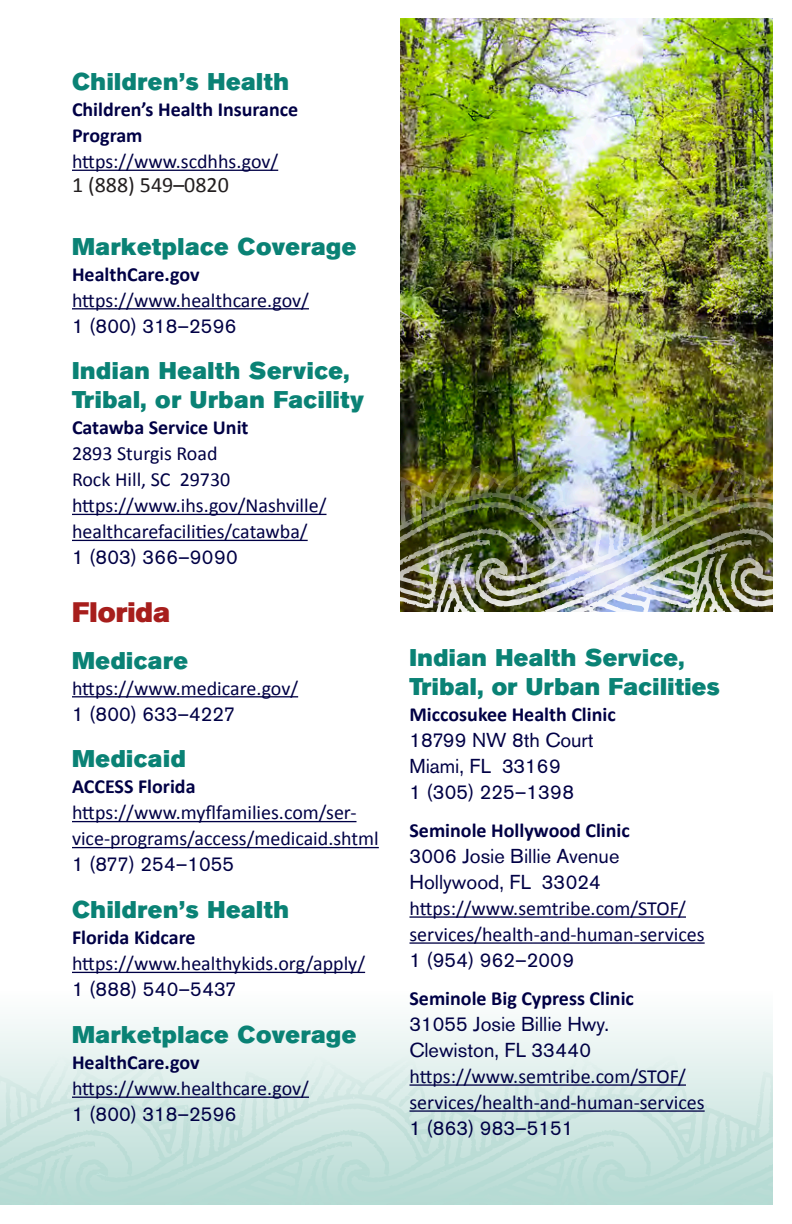
<style>
.page{position:relative;width:792px;height:1224px;background:#fff}
.page>*{position:absolute;margin:0;border:0;box-sizing:border-box;transform-origin:0 0}
.t1{font:28px "Akzidenz Grotesk BE Super";color:#a71e1c}
.t2{font:24px/28.8px "Akzidenz Grotesk BE Super";letter-spacing:.025em;color:#0a8275}
.t3{font:22px "Calibri";color:#231f20}
.t4{font:20px/26px "Calibri";color:#000045}
.t5{font:20px/26px "Akzidenz Grotesk BE";color:#000045}
.t6{font:700 20px/26px "Calibri";color:#000045}
.t7{font:20px "Akzidenz Grotesk BE";letter-spacing:.02em;color:#000045}
</style>
<div class="page">
<img style="left:400px;top:18px;width:373px;height:435px">
<div style="left:0;top:991px;width:791px;height:232px;background:#f3f9f8"></div>
<div style="left:773px;top:0;width:19px;height:1224px;background:#fff"></div>
<svg style="left:0;top:1054px;width:773px;height:169px"></svg>
<svg style="left:322px;top:1054px;width:386px;height:169px"></svg>
<hr style="left:72px;top:170px;width:206px;height:1px;background:#000045">
<hr style="left:72px;top:308px;width:237px;height:1px;background:#000045">
<hr style="left:72px;top:514px;width:255px;height:1px;background:#000045">
<hr style="left:72px;top:540px;width:236px;height:1px;background:#000045">
<hr style="left:72px;top:696px;width:226px;height:1px;background:#000045">
<hr style="left:72px;top:821px;width:285px;height:1px;background:#000045">
<hr style="left:72px;top:847px;width:307px;height:1px;background:#000045">
<hr style="left:72px;top:972px;width:293px;height:1px;background:#000045">
<hr style="left:72px;top:1097px;width:237px;height:1px;background:#000045">
<hr style="left:410px;top:916px;width:276px;height:2px;background:#000045">
<hr style="left:410px;top:942px;width:295px;height:2px;background:#000045">
<hr style="left:410px;top:1084px;width:276px;height:2px;background:#000045">
<hr style="left:410px;top:1110px;width:295px;height:2px;background:#000045">
<img style="left:400px;top:453px;width:59px;height:159px">
<img style="left:459px;top:453px;width:314px;height:159px">
<p class="t2" style="left:72px;top:67px;width:218px">Children’s Health</p>
<p class="t6" style="left:72px;top:95px;width:228px">Children’s Health Insurance<br>Program</p>
<p class="t4" style="left:72px;top:147px;width:208px">https://www.scdhhs.gov/</p>
<p class="t3" style="left:72px;top:171px;width:158px">1 (888) 549–0820</p>
<p class="t2" style="left:72px;top:232px;width:286px">Marketplace Coverage</p>
<p class="t6" style="left:72px;top:260px;width:129px">HealthCare.gov</p>
<p class="t4" style="left:72px;top:286px;width:238px">https://www.healthcare.gov/</p>
<p class="t5" style="left:72px;top:313px;width:166px">1 (800) 318–2596</p>
<p class="t2" style="left:72px;top:357px;width:294px">Indian Health Service,<br>Tribal, or Urban Facility</p>
<p class="t6" style="left:72px;top:414px;width:178px">Catawba Service Unit</p>
<p class="t4" style="left:72px;top:440px;width:256px">2893 Sturgis Road<br>Rock Hill, SC 29730 https://www.ihs.gov/Nashville/ healthcarefacilities/catawba/</p>
<p class="t7" style="left:72px;top:545px;width:167px">1 (803) 366–9090</p>
<h1 class="t1" style="left:72px;top:596px;width:100px">Florida</h1>
<p class="t2" style="left:72px;top:646px;width:117px">Medicare</p>
<p class="t4" style="left:72px;top:674px;width:228px">https://www.medicare.gov/</p>
<p class="t5" style="left:72px;top:701px;width:165px">1 (800) 633–4227</p>
<p class="t2" style="left:72px;top:745px;width:115px">Medicaid</p>
<p class="t6" style="left:72px;top:773px;width:125px">ACCESS Florida</p>
<p class="t4" style="left:72px;top:799px;width:308px">https://www.myflfamilies.com/ser&shy;vice-programs/access/medicaid.shtml</p>
<p class="t5" style="left:72px;top:851px;width:164px">1 (877) 254–1055</p>
<p class="t2" style="left:72px;top:896px;width:218px">Children’s Health</p>
<p class="t6" style="left:72px;top:924px;width:125px">Florida Kidcare</p>
<p class="t4" style="left:72px;top:950px;width:295px">https://www.healthykids.org/apply/</p>
<p class="t7" style="left:72px;top:977px;width:166px">1 (888) 540–5437</p>
<p class="t2" style="left:72px;top:1020px;width:286px">Marketplace Coverage</p>
<p class="t6" style="left:72px;top:1048px;width:129px">HealthCare.gov</p>
<p class="t4" style="left:72px;top:1074px;width:238px">https://www.healthcare.gov/</p>
<p class="t5" style="left:72px;top:1101px;width:166px">1 (800) 318–2596</p>
<p class="t2" style="left:410px;top:643px;width:312px">Indian Health Service,<br>Tribal, or Urban Facilities</p>
<p class="t6" style="left:410px;top:700px;width:208px">Miccosukee Health Clinic</p>
<p class="t5" style="left:410px;top:727px;width:186px">18799 NW 8th Court<br>Miami, FL 33169<br>1 (305) 225–1398</p>
<p class="t6" style="left:410px;top:816px;width:222px">Seminole Hollywood Clinic</p>
<p class="t5" style="left:410px;top:843px;width:212px">3006 Josie Billie Avenue<br>Hollywood, FL 33024</p>
<p class="t4" style="left:410px;top:894px;width:297px">https://www.semtribe.com/STOF/ services/health-and-human-services</p>
<p class="t5" style="left:410px;top:947px;width:166px">1 (954) 962–2009</p>
<p class="t6" style="left:410px;top:984px;width:226px">Seminole Big Cypress Clinic</p>
<p class="t5" style="left:410px;top:1011px;width:201px">31055 Josie Billie Hwy.<br>Clewiston, FL 33440</p>
<p class="t4" style="left:410px;top:1062px;width:297px">https://www.semtribe.com/STOF/ services/health-and-human-services</p>
<p class="t5" style="left:410px;top:1115px;width:166px">1 (863) 983–5151</p>
</div>
